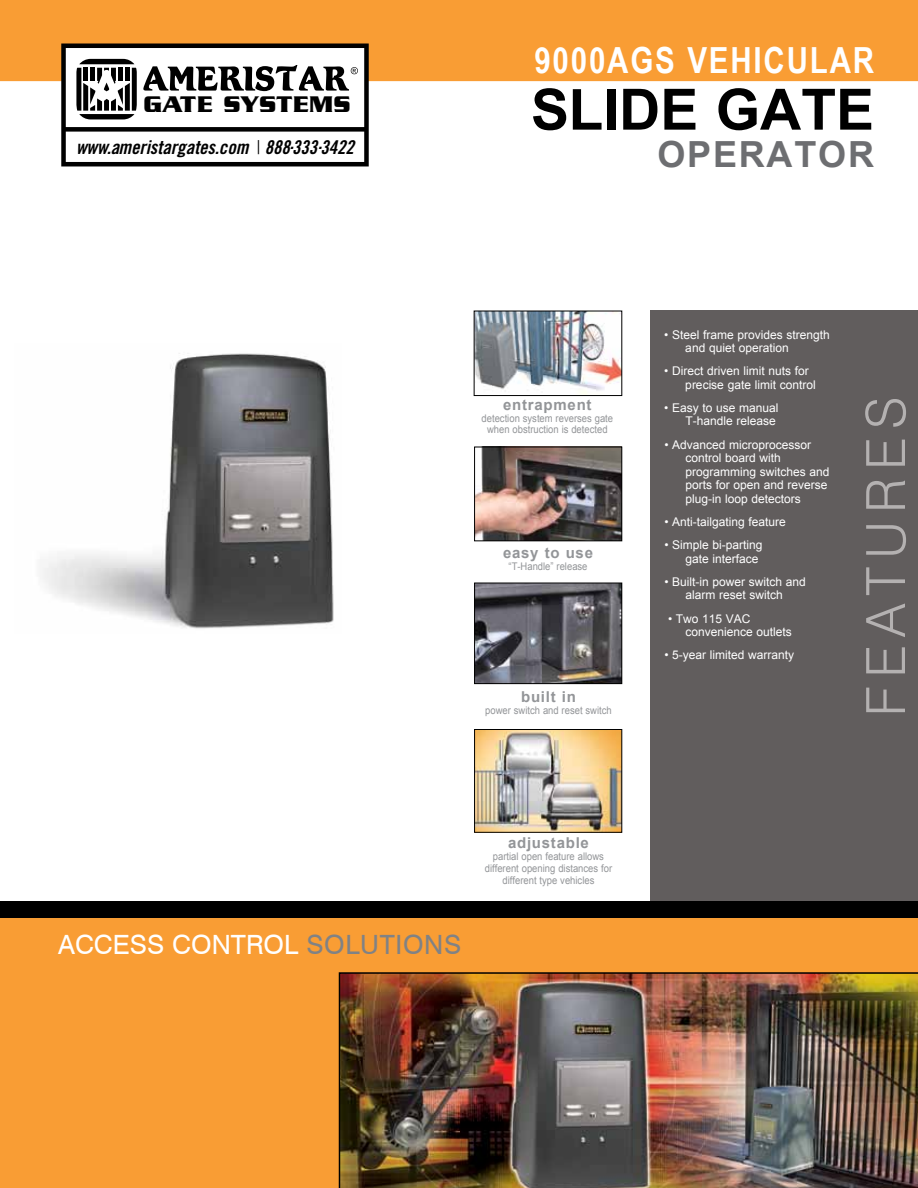
<style>
.page{position:relative;width:918px;height:1188px;background:#fff}
.page>*{position:absolute;margin:0;border:0;box-sizing:border-box;transform-origin:0 0}
.t1{font:700 57px "Arial";color:#000}
.t2{font:300 54px "Swiss 721 BT";letter-spacing:.15em;color:#b4b1b1}
.t3{font:700 36px "Arial Narrow";letter-spacing:.05em;color:#fff}
.t4{font:700 36px "Arial";letter-spacing:.05em;color:#6d6e71}
.t5{font:26.55px "Swiss 721 BT";color:#fff}
.t6{font:700 24.45px "Serpentine Std";letter-spacing:.005em;color:#000}
.t7{font:19.05px "Trade Gothic LT Std Bd Cn 20 Obl";letter-spacing:-.005em;color:#000}
.t8{font:700 15px "Arial";letter-spacing:.05em;color:#939598}
.t9{font:12px/13.5px "Arial";color:#fff}
.t10{font:10.5px/12px "Arial";color:#939598;text-align:center;scale:.9 1}
.s1{font-family:"Trade Gothic LT Std";font-weight:300}
.s2{color:#808285}
</style>
<div class="page">
<div style="left:0;top:0;width:918px;height:82px;background:#f99d34"></div>
<svg style="left:61px;top:44px;width:308px;height:122px"></svg>
<div style="left:63px;top:127px;width:303px;height:5px;background:#000"></div>
<img style="left:476px;top:449px;width:144px;height:90px">
<div style="left:474px;top:447px;width:148px;height:94px;border:1px solid #000"></div>
<img style="left:476px;top:585px;width:144px;height:97px">
<div style="left:474px;top:583px;width:148px;height:101px;border:1px solid #000"></div>
<img style="left:476px;top:731px;width:144px;height:100px">
<div style="left:474px;top:729px;width:148px;height:104px;border:1px solid #000"></div>
<img style="left:476px;top:313px;width:144px;height:81px">
<div style="left:474px;top:311px;width:148px;height:85px;border:1px solid #000"></div>
<div style="left:650px;top:310px;width:268px;height:598px;background:#615d5d"></div>
<div style="left:0;top:917px;width:918px;height:271px;background:#f99d34"></div>
<img style="left:339px;top:972px;width:579px;height:216px">
<div style="left:0;top:901px;width:918px;height:16px;background:#000"></div>
<img style="left:42px;top:353px;width:292px;height:276px">
<h3 class="t6" style="left:143px;top:90px;width:209px">GATE SYSTEMS</h3>
<h3 class="t7" style="left:76px;top:135px;width:279px">www.ameristargates.com <span class="s1">|</span> 888.333.3422</h3>
<h3 class="t3" style="left:534px;top:33px;width:341px">9000AGS VEHICULAR</h3>
<h1 class="t1" style="left:531px;top:72px;width:345px">SLIDE GATE</h1>
<h3 class="t4" style="left:657px;top:130px;width:218px">OPERATOR</h3>
<p class="t8" style="left:503px;top:395px;width:90px">entrapment</p>
<p class="t10" style="left:482px;top:413px;width:148px;line-height:11.2px">detection system reverses gate when obstruction is detected</p>
<p class="t8" style="left:503px;top:543px;width:92px">easy to use</p>
<p class="t10" style="left:509px;top:560px;width:89px">“T-Handle” release</p>
<p class="t8" style="left:521px;top:687px;width:56px">built in</p>
<p class="t10" style="left:485px;top:704px;width:142px">power switch and reset switch</p>
<h3 class="t5" style="left:58px;top:928px;width:405px">ACCESS CONTROL <span class="s2">SOLUTIONS</span></h3>
<p class="t8" style="left:508px;top:832px;width:82px">adjustable</p>
<p class="t10" style="left:485px;top:850px;width:143px">partial open feature allows different opening distances for different type vehicles</p>
<p class="t9" style="left:685px;top:328px;width:146px;text-indent:-21px">• Steel frame provides strength and quiet operation</p>
<p class="t9" style="left:685px;top:364px;width:132px;text-indent:-21px">• Direct driven limit nuts for precise gate limit control</p>
<p class="t9" style="left:664px;top:401px;width:116px;text-align:right">• Easy to use manual<br>T-handle release</p>
<p class="t9" style="left:685px;top:438px;width:146px;text-indent:-21px">• Advanced microprocessor control board with programming switches and ports for open and reverse plug-in loop detectors</p>
<p class="t9" style="left:664px;top:515px;width:123px">• Anti-tailgating feature</p>
<p class="t9" style="left:685px;top:538px;width:79px;text-indent:-21px">• Simple bi-parting gate interface</p>
<p class="t9" style="left:664px;top:575px;width:143px;text-align:center">• Built-in power switch and alarm reset switch</p>
<p class="t9" style="left:685px;top:612px;width:108px;text-indent:-17px">• Two 115 VAC convenience outlets</p>
<p class="t9" style="left:664px;top:648px;width:131px">• 5-year limited warranty</p>
<h2 class="t2" style="left:853px;top:717px;width:322px;rotate:-90deg">Features</h2>
</div>
